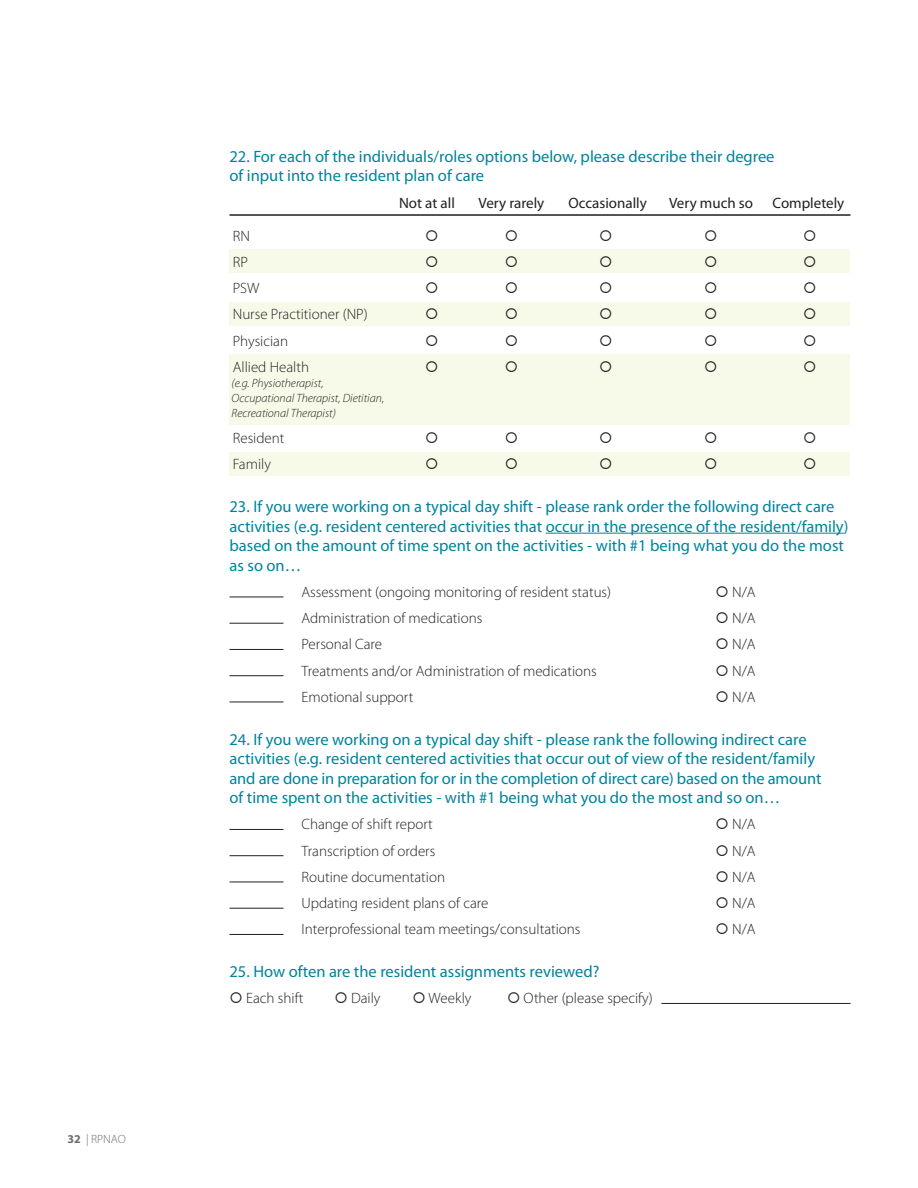
<style>
.page{position:relative;width:918px;height:1188px;background:#fff}
.page>*{position:absolute;margin:0;border:0;box-sizing:border-box;transform-origin:0 0}
.New_-_Heading{font:16.5px/19.5px "Myriad Pro";color:#00839d}
.New_-_Body_Copy{font:300 15px "Myriad Pro";color:#231f20}
.New_-_Body_Copy-2{font:15px "Myriad Pro";color:#231f20}
.New_-_Body_Copy-3{font:italic 300 12px/15px "Myriad Pro";color:#231f20}
.t1{font:300 12px "Myriad Pro";color:#6c6d70}
.s1{font-weight:700}
</style>
<div class="page">
<div style="left:230px;top:249px;width:620px;height:24px;background:#f8fae9"></div>
<div style="left:230px;top:302px;width:620px;height:24px;background:#f8fae9"></div>
<div style="left:230px;top:452px;width:620px;height:24px;background:#f8fae9"></div>
<div style="left:230px;top:354px;width:620px;height:70px;background:#f8fae9"></div>
<hr style="left:230px;top:214px;width:620px;height:2px;background:#231f20">
<hr style="left:546px;top:533px;width:298px;height:1px;background:#00839d">
<hr style="left:230px;top:597px;width:54px;height:1px;background:#231f20">
<hr style="left:230px;top:623px;width:54px;height:1px;background:#231f20">
<hr style="left:230px;top:649px;width:54px;height:1px;background:#231f20">
<hr style="left:230px;top:675px;width:54px;height:1px;background:#231f20">
<hr style="left:230px;top:702px;width:54px;height:1px;background:#231f20">
<hr style="left:230px;top:829px;width:54px;height:1px;background:#231f20">
<hr style="left:230px;top:855px;width:54px;height:1px;background:#231f20">
<hr style="left:230px;top:882px;width:54px;height:1px;background:#231f20">
<hr style="left:230px;top:908px;width:54px;height:1px;background:#231f20">
<hr style="left:230px;top:934px;width:54px;height:1px;background:#231f20">
<hr style="left:662px;top:1003px;width:188px;height:1px;background:#231f20">
<p class="t1" style="left:68px;top:1132px;width:60px"><span class="s1">32</span> | RPNAO</p>
<p class="New_-_Heading" style="left:230px;top:147px;width:547px">22. For each of the individuals/roles options below, please describe their degree of input into the resident plan of care</p>
<p class="New_-_Body_Copy-2" style="left:399px;top:194px;width:57px">Not at all</p>
<p class="New_-_Body_Copy-2" style="left:478px;top:194px;width:67px">Very rarely</p>
<p class="New_-_Body_Copy-2" style="left:568px;top:194px;width:80px">Occasionally</p>
<p class="New_-_Body_Copy-2" style="left:669px;top:194px;width:86px">Very much so</p>
<p class="New_-_Body_Copy-2" style="left:772px;top:194px;width:73px">Completely</p>
<p class="New_-_Body_Copy" style="left:233px;top:227px;width:19px">RN</p>
<p class="New_-_Body_Copy" style="left:233px;top:254px;width:17px">RP</p>
<p class="New_-_Body_Copy" style="left:233px;top:280px;width:28px">PSW</p>
<p class="New_-_Body_Copy" style="left:233px;top:306px;width:137px">Nurse Practitioner (NP)</p>
<p class="New_-_Body_Copy" style="left:233px;top:332px;width:57px">Physician</p>
<p class="New_-_Body_Copy" style="left:233px;top:359px;width:78px">Allied Health</p>
<p class="New_-_Body_Copy-3" style="left:232px;top:376px;width:154px">(e.g. Physiotherapist,<br>Occupational Therapist, Dietitian,<br>Recreational Therapist)</p>
<p class="New_-_Body_Copy" style="left:233px;top:430px;width:53px">Resident</p>
<p class="New_-_Body_Copy" style="left:233px;top:456px;width:40px">Family</p>
<p class="New_-_Heading" style="left:230px;top:497px;width:620px">23. If you were working on a typical day shift - please rank order the following direct care activities (e.g. resident centered activities that occur in the presence of the resident/family) based on the amount of time spent on the activities - with #1 being what you do the most as so on…</p>
<p class="New_-_Body_Copy" style="left:302px;top:584px;width:311px">Assessment (ongoing monitoring of resident status)</p>
<p class="New_-_Body_Copy" style="left:716px;top:584px;width:42px">○ N/A</p>
<p class="New_-_Body_Copy" style="left:302px;top:610px;width:182px">Administration of medications</p>
<p class="New_-_Body_Copy" style="left:716px;top:610px;width:42px">○ N/A</p>
<p class="New_-_Body_Copy" style="left:302px;top:636px;width:82px">Personal Care</p>
<p class="New_-_Body_Copy" style="left:716px;top:636px;width:42px">○ N/A</p>
<p class="New_-_Body_Copy" style="left:302px;top:662px;width:297px">Treatments and/or Administration of medications</p>
<p class="New_-_Body_Copy" style="left:716px;top:662px;width:42px">○ N/A</p>
<p class="New_-_Body_Copy" style="left:302px;top:689px;width:113px">Emotional support</p>
<p class="New_-_Body_Copy" style="left:716px;top:689px;width:42px">○ N/A</p>
<p class="New_-_Heading" style="left:230px;top:730px;width:593px">24. If you were working on a typical day shift - please rank the following indirect care activities (e.g. resident centered activities that occur out of view of the resident/family and are done in preparation for or in the completion of direct care) based on the amount of time spent on the activities - with #1 being what you do the most and so on…</p>
<p class="New_-_Body_Copy" style="left:302px;top:816px;width:133px">Change of shift report</p>
<p class="New_-_Body_Copy" style="left:716px;top:816px;width:42px">○ N/A</p>
<p class="New_-_Body_Copy" style="left:302px;top:842px;width:135px">Transcription of orders</p>
<p class="New_-_Body_Copy" style="left:716px;top:842px;width:42px">○ N/A</p>
<p class="New_-_Body_Copy" style="left:302px;top:869px;width:145px">Routine documentation</p>
<p class="New_-_Body_Copy" style="left:716px;top:869px;width:42px">○ N/A</p>
<p class="New_-_Body_Copy" style="left:302px;top:895px;width:188px">Updating resident plans of care</p>
<p class="New_-_Body_Copy" style="left:716px;top:895px;width:42px">○ N/A</p>
<p class="New_-_Body_Copy" style="left:302px;top:921px;width:281px">Interprofessional team meetings/consultations</p>
<p class="New_-_Body_Copy" style="left:716px;top:921px;width:42px">○ N/A</p>
<p class="New_-_Heading" style="left:230px;top:962px;width:371px">25. How often are the resident assignments reviewed?</p>
<p class="New_-_Body_Copy" style="left:230px;top:990px;width:75px">○ Each shift</p>
<p class="New_-_Body_Copy" style="left:334px;top:990px;width:48px">○ Daily</p>
<p class="New_-_Body_Copy" style="left:412px;top:990px;width:61px">○ Weekly</p>
<p class="New_-_Body_Copy" style="left:507px;top:990px;width:147px">○ Other (please specify)</p>
</div>
